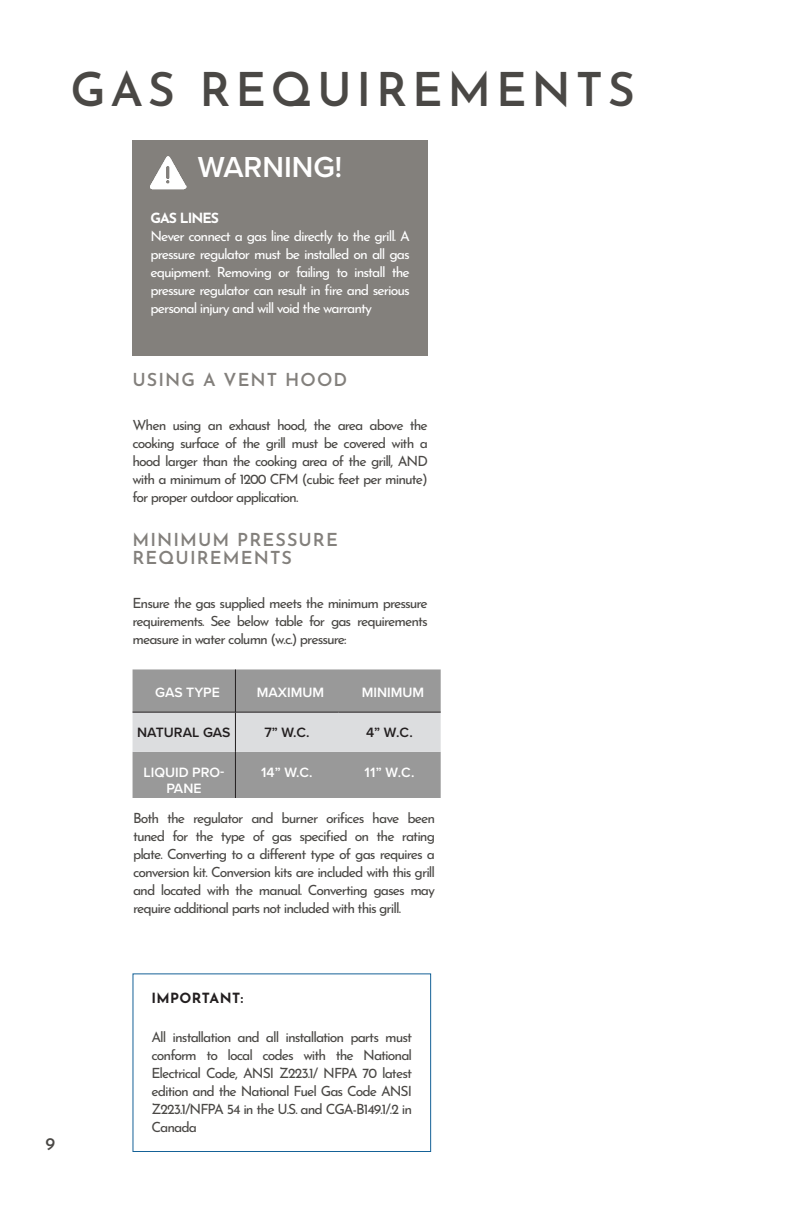
<style>
.page{position:relative;width:792px;height:1224px;background:#fff}
.page>*{position:absolute;margin:0;border:0;box-sizing:border-box;transform-origin:0 0}
.SIDE_PAGE_CALLOUT{font:600 46.8px "Josefin Sans";letter-spacing:.1em;color:#4a4845}
.WARNING{font:600 30px "Proxima Nova";color:#fff}
.COPY_TITLE{font:600 18px/18px "Josefin Sans";letter-spacing:.06em;color:#83807c}
.t1{font:500 18px "Josefin Sans";color:#4a4845}
.BODY_COPY{font:14px/18px "Josefin Sans";letter-spacing:-.07em;color:#4a4845;text-align:justify}
.BODY_COPY-2{font:14px/18px "Josefin Sans";letter-spacing:-.07em;color:#fff;text-align:justify}
.t2{font:600 14px/16px "Proxima Nova";color:#fff;text-align:center}
.t3{font:600 14px "Proxima Nova";color:#231f20}
.BOLD_BODY_COPY{font:700 14px "Josefin Sans";letter-spacing:.03em;color:#231f20}
.BODY_COPY-3{font:700 14px "Josefin Sans";letter-spacing:-.07em;color:#fff}
</style>
<div class="page">
<div style="left:132px;top:140px;width:296px;height:215px;background:#83807c"></div>
<img style="left:150px;top:156px;width:37px;height:34px">
<div style="left:133px;top:669px;width:308px;height:129px;background:#999"></div>
<div style="left:133px;top:713px;width:308px;height:39px;background:#dcdddf"></div>
<hr style="left:235px;top:669px;width:1px;height:43px;background:#231f20">
<hr style="left:235px;top:712px;width:1px;height:40px;background:#231f20">
<hr style="left:235px;top:752px;width:1px;height:46px;background:#231f20">
<hr style="left:133px;top:712px;width:102px;height:1px;background:#231f20">
<hr style="left:235px;top:712px;width:103px;height:1px;background:#231f20">
<hr style="left:338px;top:712px;width:103px;height:1px;background:#231f20">
<div style="left:132px;top:973px;width:299px;height:179px;border:1px solid #156297"></div>
<p class="SIDE_PAGE_CALLOUT" style="left:70px;top:55px;width:566px">GAS REQUIREMENTS</p>
<p class="WARNING" style="left:198px;top:145px;width:146px">WARNING!</p>
<p class="BODY_COPY-3" style="left:150px;top:208px;width:70px">GAS LINES</p>
<p class="BODY_COPY-2" style="left:150px;top:226px;width:261px">Never connect a gas line directly to the grill. A pressure regulator must be installed on all gas equipment. Removing or failing to install the pressure regulator can result in fire and serious personal injury and will void the warranty</p>
<p class="COPY_TITLE" style="left:132px;top:369px;width:216px">USING A VENT HOOD</p>
<p class="BODY_COPY" style="left:132px;top:415px;width:297px">When using an exhaust hood, the area above the cooking surface of the grill must be covered with a hood larger than the cooking area of the grill, AND with a minimum of 1200 CFM (cubic feet per minute) for proper outdoor application.</p>
<p class="COPY_TITLE" style="left:132px;top:529px;width:207px">MINIMUM PRESSURE<br>REQUIREMENTS</p>
<p class="BODY_COPY" style="left:132px;top:593px;width:297px">Ensure the gas supplied meets the minimum pressure requirements. See below table for gas requirements measure in water column (w.c.) pressure:</p>
<p class="t2" style="left:155px;top:684px;width:66px">GAS TYPE</p>
<p class="t2" style="left:257px;top:684px;width:69px">MAXIMUM</p>
<p class="t2" style="left:362px;top:684px;width:64px">MINIMUM</p>
<p class="t3" style="left:137px;top:722px;width:95px">NATURAL GAS</p>
<p class="t3" style="left:264px;top:722px;width:47px">7” W.C.</p>
<p class="t3" style="left:366px;top:722px;width:49px">4” W.C.</p>
<p class="t2" style="left:143px;top:764px;width:83px">LIQUID PRO-<br>PANE</p>
<p class="t2" style="left:261px;top:764px;width:53px">14” W.C.</p>
<p class="t2" style="left:364px;top:764px;width:52px">11” W.C.</p>
<p class="BODY_COPY" style="left:133px;top:808px;width:304px">Both the regulator and burner orifices have been tuned for the type of gas specified on the rating plate. Converting to a different type of gas requires a conversion kit. Conversion kits are included with this grill and located with the manual. Converting gases may require additional parts not included with this grill.</p>
<p class="t1" style="left:46px;top:1130px;width:11px">9</p>
<p class="BOLD_BODY_COPY" style="left:151px;top:988px;width:93px">IMPORTANT:</p>
<p class="BODY_COPY" style="left:151px;top:1027px;width:262px">All installation and all installation parts must conform to local codes with the National Electrical Code, ANSI Z223.1/ NFPA 70 latest edition and the National Fuel Gas Code ANSI Z223.1/NFPA 54 in the U.S. and CGA-B149.1/.2 in Canada</p>
</div>
